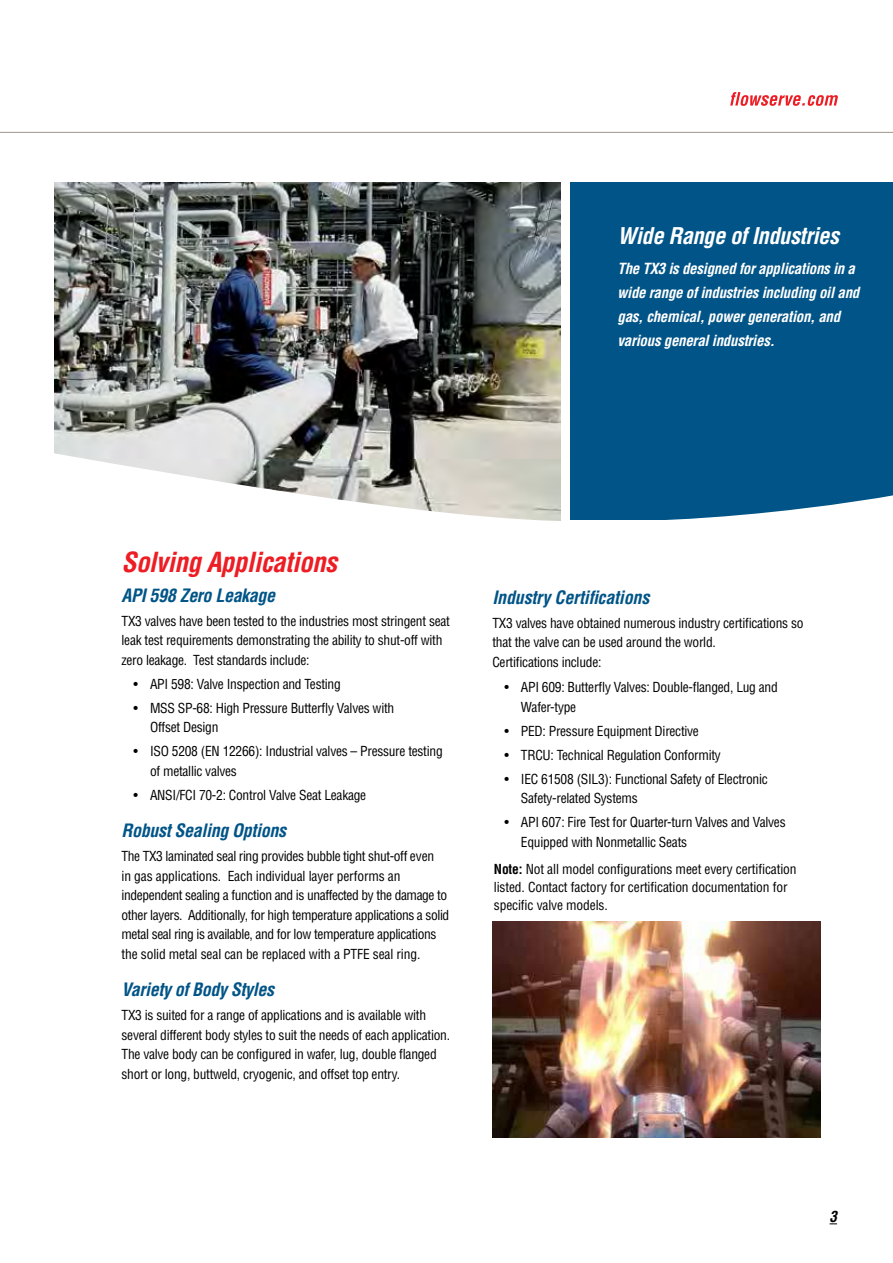
<style>
.page{position:relative;width:893px;height:1263px;background:#fff}
.page>*{position:absolute;margin:0;border:0;box-sizing:border-box;transform-origin:0 0}
.t1{font:italic 700 condensed 27px "Helvetica LT Std";letter-spacing:-.02em;color:#ed1d24}
.t2{font:italic 700 condensed 22.5px "Helvetica LT Std";letter-spacing:-.02em;color:#fff}
.t3{font:italic 700 condensed 18px "Helvetica LT Std";letter-spacing:-.02em;color:#005487}
.t4{font:italic 700 condensed 15px/24px "Helvetica LT Std";letter-spacing:-.02em;color:#fff}
.t5{font:italic 700 condensed 15px "Helvetica LT Std";color:#000}
.t6{font:condensed 13.5px/19.5px "Helvetica LT Std";letter-spacing:-.02em;color:#000}
.s1{font-weight:700}
</style>
<div class="page">
<hr style="left:0;top:132px;width:893px;height:1px;background:#a1958b">
<svg style="left:730px;top:92px;width:108px;height:14px"></svg>
<div style="left:571px;top:182px;width:322px;height:338px;background:#005487"></div>
<img style="left:54px;top:182px;width:506px;height:260px">
<svg style="left:54px;top:442px;width:839px;height:79px"></svg>
<img style="left:492px;top:921px;width:329px;height:216px">
<h2 class="t2" style="left:617px;top:221px;width:223px">Wide Range of Industries</h2>
<p class="t4" style="left:617px;top:256px;width:243px">The TX3 is designed for applications in a wide range of industries including oil and gas, chemical, power generation, and various general industries.</p>
<h1 class="t1" style="left:122px;top:545px;width:217px">Solving Applications</h1>
<h3 class="t3" style="left:122px;top:584px;width:155px">API 598 Zero Leakage</h3>
<p class="t6" style="left:122px;top:611px;width:330px">TX3 valves have been tested to the industries most stringent seat leak test requirements demonstrating the ability to shut-off with zero leakage. Test standards include:</p>
<p class="t6" style="left:134px;top:674px;width:209px">• API 598: Valve Inspection and Testing</p>
<p class="t6" style="left:150px;top:698px;width:246px;text-indent:-16px">• MSS SP-68: High Pressure Butterfly Valves with<br>Offset Design</p>
<p class="t6" style="left:150px;top:741px;width:294px;text-indent:-16px">• ISO 5208 (EN 12266): Industrial valves – Pressure testing of metallic valves</p>
<p class="t6" style="left:134px;top:785px;width:234px">• ANSI/FCI 70-2: Control Valve Seat Leakage</p>
<h3 class="t3" style="left:122px;top:819px;width:166px">Robust Sealing Options</h3>
<p class="t6" style="left:122px;top:846px;width:329px">The TX3 laminated seal ring provides bubble tight shut-off even<br>in gas applications. Each individual layer performs an independent sealing a function and is unaffected by the damage to other layers. Additionally, for high temperature applications a solid metal seal ring is available, and for low temperature applications the solid metal seal can be replaced with a PTFE seal ring.</p>
<h3 class="t3" style="left:122px;top:978px;width:154px">Variety of Body Styles</h3>
<p class="t6" style="left:122px;top:1005px;width:330px">TX3 is suited for a range of applications and is available with several different body styles to suit the needs of each application.<br>The valve body can be configured in wafer, lug, double flanged short or long, buttweld, cryogenic, and offset top entry.</p>
<h3 class="t3" style="left:492px;top:586px;width:159px">Industry Certifications</h3>
<p class="t6" style="left:492px;top:613px;width:313px">TX3 valves have obtained numerous industry certifications so that the valve can be used around the world.<br>Certifications include:</p>
<p class="t6" style="left:521px;top:678px;width:258px;text-indent:-16px">• API 609: Butterfly Valves: Double-flanged, Lug and<br>Wafer-type</p>
<p class="t6" style="left:504px;top:721px;width:196px">• PED: Pressure Equipment Directive</p>
<p class="t6" style="left:504px;top:745px;width:218px">• TRCU: Technical Regulation Conformity</p>
<p class="t6" style="left:521px;top:769px;width:248px;text-indent:-16px">• IEC 61508 (SIL3): Functional Safety of Electronic<br>Safety-related Systems</p>
<p class="t6" style="left:521px;top:813px;width:266px;text-indent:-16px">• API 607: Fire Test for Quarter-turn Valves and Valves<br>Equipped with Nonmetallic Seats</p>
<p class="t6" style="left:494px;top:860px;width:304px;line-height:18px"><span class="s1">Note:</span> Not all model configurations meet every certification listed. Contact factory for certification documentation for specific valve models.</p>
<p class="t5" style="left:829px;top:1207px;width:9px">3</p>
</div>
